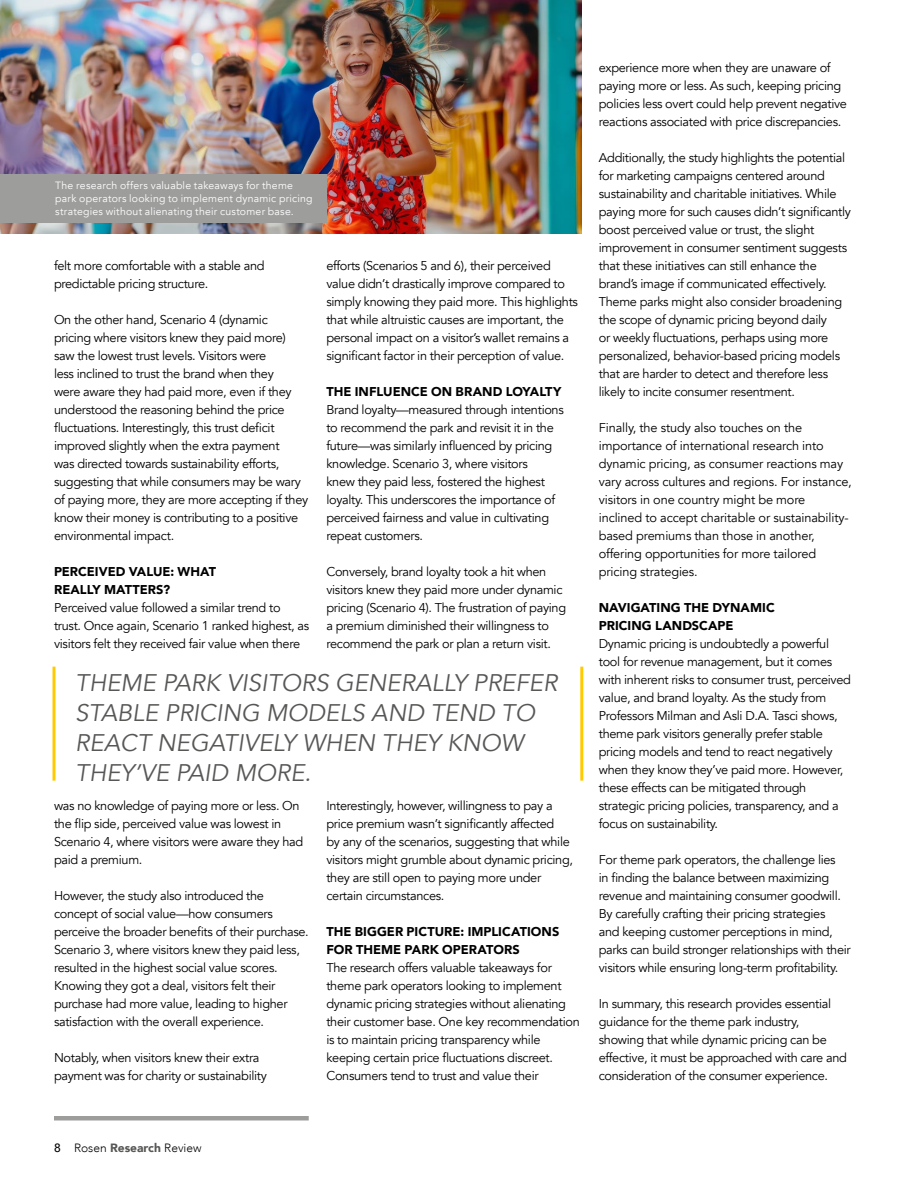
<style>
.page{position:relative;width:918px;height:1188px;background:#fff}
.page>*{position:absolute;margin:0;border:0;box-sizing:border-box;transform-origin:0 0}
.PULLQUOTES{font:italic 24px/30px "Avenir";color:#575756}
.BodyText{font:12.75px/18px "Avenir";letter-spacing:-.025em;color:#000}
.BodyText-2{font:900 12.75px/18px "Avenir";letter-spacing:.005em;color:#000}
.t1{font:300 12px "Avenir";color:#000}
.Caption_Text{font:10.5px/12.8px "Avenir";letter-spacing:.02em;color:#fff}
.s1{font-weight:500}
.s2{font-weight:900;color:#575756}
</style>
<div class="page">
<hr style="left:54px;top:1116px;width:255px;height:4px;background:#9d9d9c">
<img style="left:0;top:0;width:581px;height:234px">
<svg style="left:52px;top:667px;width:4px;height:114px"></svg>
<hr style="left:580px;top:667px;width:3px;height:114px;background:#ffca00">
<div style="left:0;top:175px;width:326px;height:48px;background:#9d9d9c"></div>
<p class="Caption_Text" style="left:55px;top:180px;width:259px">The research offers valuable takeaways for theme park operators looking to implement dynamic pricing strategies without alienating their customer base.</p>
<p class="BodyText" style="left:54px;top:257px;width:212px">felt more comfortable with a stable and predictable pricing structure.</p>
<p class="BodyText" style="left:54px;top:311px;width:256px">On the other hand, Scenario 4 (dynamic pricing where visitors knew they paid more) saw the lowest trust levels. Visitors were<br>less inclined to trust the brand when they<br>were aware they had paid more, even if they understood the reasoning behind the price fluctuations. Interestingly, this trust deficit improved slightly when the extra payment<br>was directed towards sustainability efforts, suggesting that while consumers may be wary of paying more, they are more accepting if they know their money is contributing to a positive environmental impact.</p>
<p class="BodyText-2" style="left:54px;top:562px;width:164px">PERCEIVED VALUE: WHAT<br>REALLY MATTERS?</p>
<p class="BodyText" style="left:54px;top:599px;width:257px">Perceived value followed a similar trend to trust. Once again, Scenario 1 ranked highest, as visitors felt they received fair value when there</p>
<p class="BodyText" style="left:326px;top:257px;width:253px">efforts (Scenarios 5 and 6), their perceived value didn’t drastically improve compared to simply knowing they paid more. This highlights that while altruistic causes are important, the personal impact on a visitor’s wallet remains a significant factor in their perception of value.</p>
<p class="BodyText-2" style="left:326px;top:382px;width:237px">THE INFLUENCE ON BRAND LOYALTY</p>
<p class="BodyText" style="left:326px;top:401px;width:239px">Brand loyalty—measured through intentions to recommend the park and revisit it in the future—was similarly influenced by pricing knowledge. Scenario 3, where visitors<br>knew they paid less, fostered the highest loyalty. This underscores the importance of perceived fairness and value in cultivating repeat customers.</p>
<p class="BodyText" style="left:326px;top:563px;width:241px">Conversely, brand loyalty took a hit when visitors knew they paid more under dynamic pricing (Scenario 4). The frustration of paying a premium diminished their willingness to recommend the park or plan a return visit.</p>
<p class="PULLQUOTES" style="left:75px;top:668px;width:484px">THEME PARK VISITORS GENERALLY PREFER<br>STABLE PRICING MODELS AND TEND TO<br>REACT NEGATIVELY WHEN THEY KNOW<br>THEY’VE PAID MORE.</p>
<p class="BodyText" style="left:54px;top:797px;width:251px">was no knowledge of paying more or less. On the flip side, perceived value was lowest in Scenario 4, where visitors were aware they had paid a premium.</p>
<p class="BodyText" style="left:54px;top:887px;width:256px">However, the study also introduced the concept of social value—how consumers perceive the broader benefits of their purchase.<br>Scenario 3, where visitors knew they paid less, resulted in the highest social value scores.<br>Knowing they got a deal, visitors felt their purchase had more value, leading to higher satisfaction with the overall experience.</p>
<p class="BodyText" style="left:54px;top:1049px;width:214px">Notably, when visitors knew their extra payment was for charity or sustainability</p>
<p class="BodyText" style="left:326px;top:797px;width:248px">Interestingly, however, willingness to pay a price premium wasn’t significantly affected<br>by any of the scenarios, suggesting that while visitors might grumble about dynamic pricing, they are still open to paying more under certain circumstances.</p>
<p class="BodyText-2" style="left:326px;top:922px;width:234px">THE BIGGER PICTURE: IMPLICATIONS<br>FOR THEME PARK OPERATORS</p>
<p class="BodyText" style="left:326px;top:959px;width:255px">The research offers valuable takeaways for theme park operators looking to implement dynamic pricing strategies without alienating their customer base. One key recommendation is to maintain pricing transparency while keeping certain price fluctuations discreet.<br>Consumers tend to trust and value their</p>
<p class="BodyText" style="left:599px;top:59px;width:250px">experience more when they are unaware of paying more or less. As such, keeping pricing policies less overt could help prevent negative reactions associated with price discrepancies.</p>
<p class="BodyText" style="left:599px;top:149px;width:254px">Additionally, the study highlights the potential for marketing campaigns centered around sustainability and charitable initiatives. While paying more for such causes didn’t significantly boost perceived value or trust, the slight improvement in consumer sentiment suggests that these initiatives can still enhance the brand’s image if communicated effectively.<br>Theme parks might also consider broadening the scope of dynamic pricing beyond daily<br>or weekly fluctuations, perhaps using more personalized, behavior-based pricing models that are harder to detect and therefore less likely to incite consumer resentment.</p>
<p class="BodyText" style="left:599px;top:419px;width:255px">Finally, the study also touches on the importance of international research into dynamic pricing, as consumer reactions may vary across cultures and regions. For instance, visitors in one country might be more inclined to accept charitable or sustainability&shy;based premiums than those in another, offering opportunities for more tailored pricing strategies.</p>
<p class="BodyText-2" style="left:599px;top:598px;width:177px">NAVIGATING THE DYNAMIC<br>PRICING LANDSCAPE</p>
<p class="BodyText" style="left:599px;top:635px;width:254px">Dynamic pricing is undoubtedly a powerful tool for revenue management, but it comes with inherent risks to consumer trust, perceived value, and brand loyalty. As the study from Professors Milman and Asli D.A. Tasci shows, theme park visitors generally prefer stable pricing models and tend to react negatively when they know they’ve paid more. However, these effects can be mitigated through strategic pricing policies, transparency, and a focus on sustainability.</p>
<p class="BodyText" style="left:599px;top:851px;width:253px">For theme park operators, the challenge lies<br>in finding the balance between maximizing revenue and maintaining consumer goodwill.<br>By carefully crafting their pricing strategies<br>and keeping customer perceptions in mind, parks can build stronger relationships with their visitors while ensuring long-term profitability.</p>
<p class="BodyText" style="left:599px;top:995px;width:250px">In summary, this research provides essential guidance for the theme park industry, showing that while dynamic pricing can be effective, it must be approached with care and consideration of the consumer experience.</p>
<p class="t1" style="left:54px;top:1141px;width:149px"><span class="s1">8</span> Rosen <span class="s2">Research</span> Review</p>
</div>
